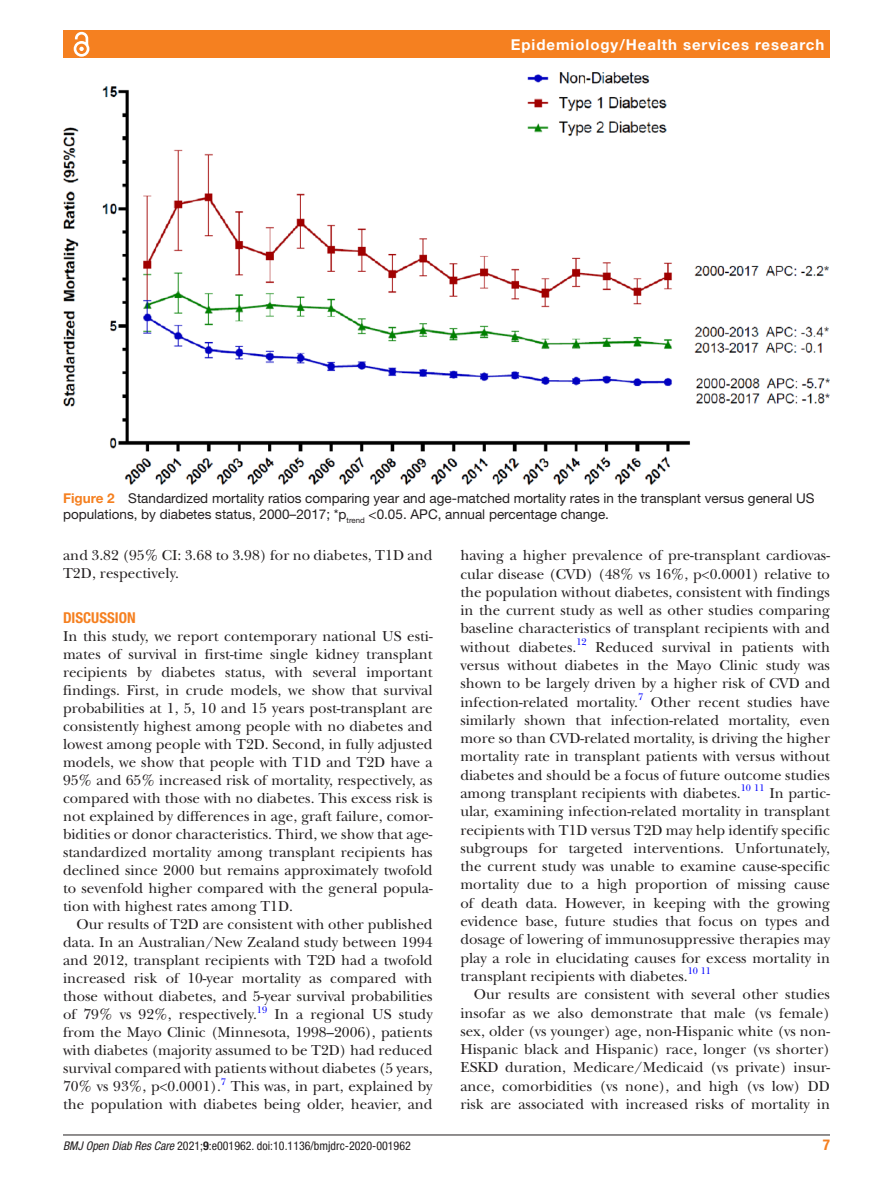
<style>
.page{position:relative;width:893px;height:1191px;background:#fff}
.page>*{position:absolute;margin:0;border:0;box-sizing:border-box;transform-origin:0 0}
.t1{font:15px/18.3px "New Baskerville";color:#231f20;text-align:justify}
.t2{font:700 15px "Helvetica Neue LT Std";letter-spacing:.065em;color:#fff}
.t3{font:700 condensed 15px "Helvetica Neue LT Std";color:#f58020}
.t4{font:13.5px/16.2px "Helvetica Neue LT Std";color:#231f20}
.t5{font:condensed 12px "Helvetica Neue LT Std";color:#231f20}
.t6{font:9.9px "New Baskerville";color:#00f}
.s1{font-weight:700;color:#f58020}
.s2{font-style:italic}
.s3{font-weight:700}
</style>
<div class="page">
<hr style="left:63px;top:1134px;width:767px;height:1px;background:#231f20">
<div style="left:63px;top:31px;width:767px;height:27px;background:#f58020"></div>
<svg style="left:73px;top:31px;width:17px;height:26px"></svg>
<img style="left:63px;top:73px;width:767px;height:412px">
<p class="t2" style="left:511px;top:35px;width:315px">Epidemiology/Health services research</p>
<p class="t4" style="left:63px;top:489px;width:753px"><span class="s1">Figure 2</span> Standardized mortality ratios comparing year and age-matched mortality rates in the transplant versus general US populations, by diabetes status, 2000–2017; *p<sub>trend</sub> &lt;0.05. APC, annual percentage change.</p>
<p class="t1" style="left:63px;top:546px;width:371px">and 3.82 (95% CI: 3.68 to 3.98) for no diabetes, T1D and<br>T2D, respectively.</p>
<p class="t3" style="left:63px;top:609px;width:74px">DISCUSSION</p>
<p class="t1" style="left:63px;top:627px;width:371px">In this study, we report contemporary national US esti&shy;mates of survival in first-time single kidney transplant recipients by diabetes status, with several important findings. First, in crude models, we show that survival probabilities at 1, 5, 10 and 15 years post-transplant are consistently highest among people with no diabetes and lowest among people with T2D. Second, in fully adjusted models, we show that people with T1D and T2D have a 95% and 65% increased risk of mortality, respectively, as compared with those with no diabetes. This excess risk is not explained by differences in age, graft failure, comor&shy;bidities or donor characteristics. Third, we show that age&shy;standardized mortality among transplant recipients has declined since 2000 but remains approximately twofold to sevenfold higher compared with the general popula&shy;tion with highest rates among T1D.</p>
<p class="t1" style="left:63px;top:915px;width:371px;text-indent:14px">Our results of T2D are consistent with other published data. In an Australian/New Zealand study between 1994 and 2012, transplant recipients with T2D had a twofold increased risk of 10-year mortality as compared with those without diabetes, and 5-year survival probabilities of 79% vs 92%, respectively.</p>
<p class="t6" style="left:257px;top:1003px;width:12px">19</p>
<p class="t1" style="left:63px;top:1005px;width:371px;text-indent:212px">In a regional US study from the Mayo Clinic (Minnesota, 1998–2006), patients with diabetes (majority assumed to be T2D) had reduced survival compared with patients without diabetes (5 years, 70% vs 93%, p&lt;0.0001).</p>
<p class="t6" style="left:221px;top:1075px;width:7px">7</p>
<p class="t1" style="left:63px;top:1077px;width:371px;text-align:right">This was, in part, explained by<br>the population with diabetes being older, heavier, and</p>
<p class="t1" style="left:460px;top:546px;width:371px">having a higher prevalence of pre-transplant cardiovas&shy;cular disease (CVD) (48% vs 16%, p&lt;0.0001) relative to the population without diabetes, consistent with findings in the current study as well as other studies comparing baseline characteristics of transplant recipients with and without diabetes.</p>
<p class="t6" style="left:576px;top:636px;width:12px">12</p>
<p class="t1" style="left:460px;top:638px;width:371px;text-indent:135px">Reduced survival in patients with versus without diabetes in the Mayo Clinic study was shown to be largely driven by a higher risk of CVD and infection-related mortality.</p>
<p class="t6" style="left:638px;top:691px;width:7px">7</p>
<p class="t1" style="left:460px;top:692px;width:371px;text-indent:191px">Other recent studies have similarly shown that infection-related mortality, even more so than CVD-related mortality, is driving the higher mortality rate in transplant patients with versus without diabetes and should be a focus of future outcome studies among transplant recipients with diabetes.<sup>10</sup> <sup>11</sup> In partic&shy;ular, examining infection-related mortality in transplant recipients with T1D versus T2D may help identify specific subgroups for targeted interventions. Unfortunately, the current study was unable to examine cause-specific mortality due to a high proportion of missing cause of death data. However, in keeping with the growing evidence base, future studies that focus on types and dosage of lowering of immunosuppressive therapies may play a role in elucidating causes for excess mortality in transplant recipients with diabetes.</p>
<p class="t6" style="left:688px;top:965px;width:25px">10 11</p>
<p class="t1" style="left:460px;top:985px;width:371px;text-indent:14px">Our results are consistent with several other studies insofar as we also demonstrate that male (vs female) sex, older (vs younger) age, non-Hispanic white (vs non-Hispanic black and Hispanic) race, longer (vs shorter)<br>ESKD duration, Medicare/Medicaid (vs private) insur&shy;ance, comorbidities (vs none), and high (vs low) DD risk are associated with increased risks of mortality in</p>
<p class="t5" style="left:63px;top:1138px;width:349px"><span class="s2">BMJ Open Diab Res Care</span> 2021;<span class="s3">9</span>:e001962. doi:10.1136/bmjdrc-2020-001962</p>
<p class="t3" style="left:823px;top:1135px;width:9px">7</p>
</div>
